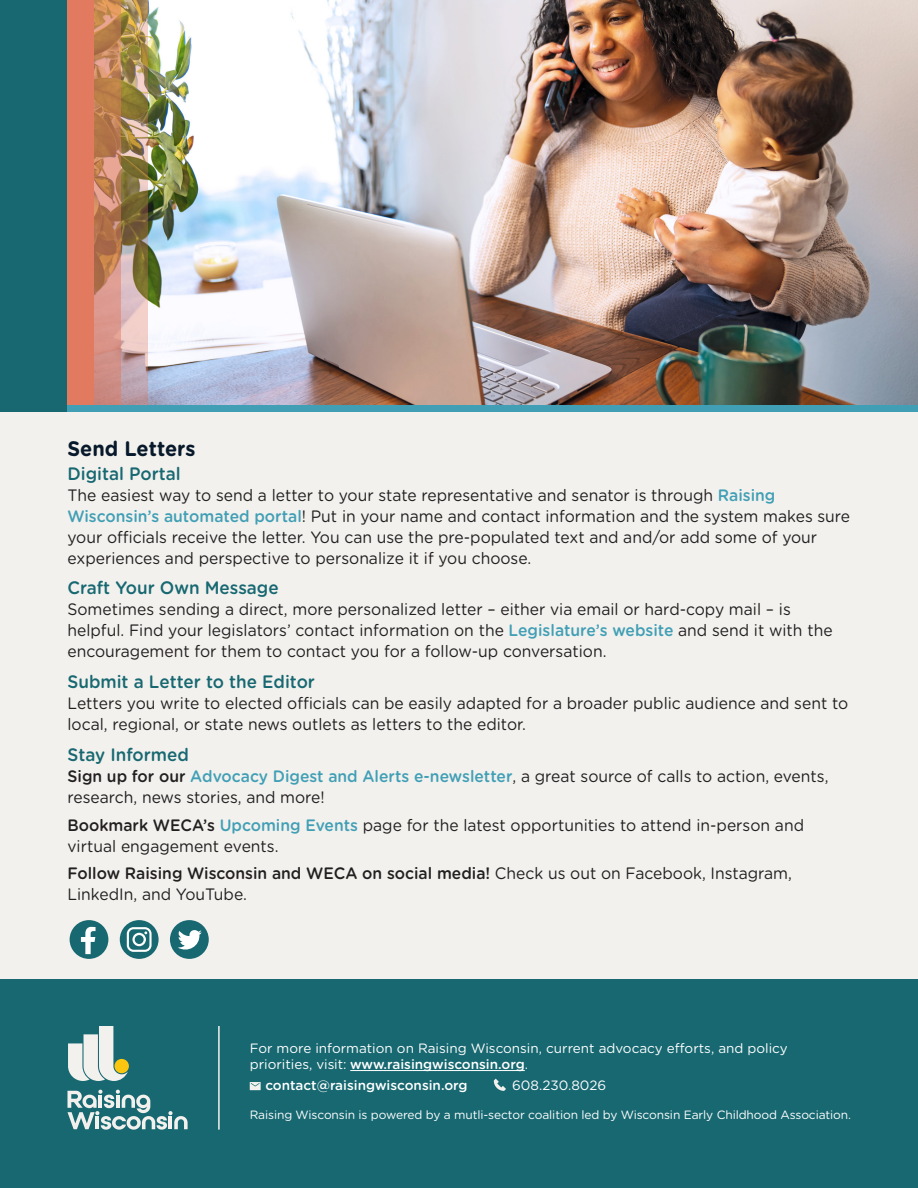
<style>
.page{position:relative;width:918px;height:1188px;background:#176871}
.page>*{position:absolute;margin:0;border:0;box-sizing:border-box;transform-origin:0 0}
.t1{font:700 21px "Gotham Rounded";color:#07192a;scale:.95 1}
.t2{font:500 18px "Gotham Rounded";color:#176871;scale:.95 1}
.t3{font:16.5px/21px "Gotham Rounded";color:#231f20;scale:.95 1}
.t4{font:13.5px/16.5px "Gotham Rounded";color:#fff}
.t5{font:500 13.5px "Gotham Rounded";color:#fff}
.t6{font:12px "Gotham Rounded";letter-spacing:-.01em;color:#fff}
.s1{font-weight:500;color:#419fb5}
.s2{font-weight:500}
</style>
<div class="page">
<div style="left:0;top:412px;width:918px;height:567px;background:#f2f1ee"></div>
<div style="left:68px;top:405px;width:850px;height:7px;background:#419fb5"></div>
<img style="left:148px;top:0;width:770px;height:405px">
<div style="left:68px;top:0;width:26px;height:405px;background:#e17a5f"></div>
<svg style="left:94px;top:0;width:28px;height:405px;background:#c58666"></svg>
<img style="left:122px;top:0;width:26px;height:405px">
<div style="left:70px;top:920px;width:38px;height:38px;background:#176871;border-radius:50%"></div>
<svg style="left:81px;top:927px;width:15px;height:27px"></svg>
<div style="left:120px;top:920px;width:39px;height:38px;background:#176871;border-radius:50%"></div>
<svg style="left:127px;top:927px;width:25px;height:25px"></svg>
<div style="left:170px;top:920px;width:39px;height:38px;background:#176871;border-radius:50%"></div>
<svg style="left:178px;top:930px;width:24px;height:20px"></svg>
<svg style="left:67px;top:1090px;width:121px;height:40px"></svg>
<svg style="left:68px;top:1026px;width:61px;height:55px"></svg>
<hr style="left:218px;top:1026px;width:2px;height:104px;background:#f2f1ee">
<hr style="left:350px;top:1070px;width:175px;height:1px;background:#fff">
<svg style="left:250px;top:1082px;width:11px;height:8px"></svg>
<svg style="left:494px;top:1079px;width:12px;height:12px"></svg>
<p class="t1" style="left:68px;top:433px;width:136px">Send Letters</p>
<p class="t2" style="left:68px;top:460px;width:121px">Digital Portal</p>
<p class="t3" style="left:68px;top:483px;width:825px">The easiest way to send a letter to your state representative and senator is through <span class="s1">Raising Wisconsin’s automated portal</span>! Put in your name and contact information and the system makes sure your officials receive the letter. You can use the pre-populated text and and/or add some of your experiences and perspective to personalize it if you choose.</p>
<p class="t2" style="left:68px;top:575px;width:224px">Craft Your Own Message</p>
<p class="t3" style="left:68px;top:598px;width:807px">Sometimes sending a direct, more personalized letter – either via email or hard-copy mail – is helpful. Find your legislators’ contact information on the <span class="s1">Legislature’s website</span> and send it with the encouragement for them to contact you for a follow-up conversation.</p>
<p class="t2" style="left:68px;top:669px;width:262px">Submit a Letter to the Editor</p>
<p class="t3" style="left:68px;top:692px;width:823px">Letters you write to elected officials can be easily adapted for a broader public audience and sent to local, regional, or state news outlets as letters to the editor.</p>
<p class="t2" style="left:68px;top:742px;width:129px">Stay Informed</p>
<p class="t3" style="left:68px;top:765px;width:803px"><span class="s2">Sign up for our</span> <span class="s1">Advocacy Digest and Alerts e-newsletter</span>, a great source of calls to action, events, research, news stories, and more!</p>
<p class="t3" style="left:68px;top:813px;width:777px"><span class="s2">Bookmark WECA’s</span> <span class="s1">Upcoming Events</span> page for the latest opportunities to attend in-person and virtual engagement events.</p>
<p class="t3" style="left:68px;top:862px;width:764px"><span class="s2">Follow Raising Wisconsin and WECA on social media!</span> Check us out on Facebook, Instagram,<br>LinkedIn, and YouTube.</p>
<p class="t4" style="left:250px;top:1039px;width:540px">For more information on Raising Wisconsin, current advocacy efforts, and policy priorities, visit: <span class="s2">www.raisingwisconsin.org</span>.</p>
<p class="t5" style="left:265px;top:1076px;width:204px">contact@raisingwisconsin.org</p>
<p class="t4" style="left:512px;top:1077px;width:96px">608.230.8026</p>
<p class="t6" style="left:250px;top:1107px;width:603px">Raising Wisconsin is powered by a mutli-sector coalition led by Wisconsin Early Childhood Association.</p>
</div>
